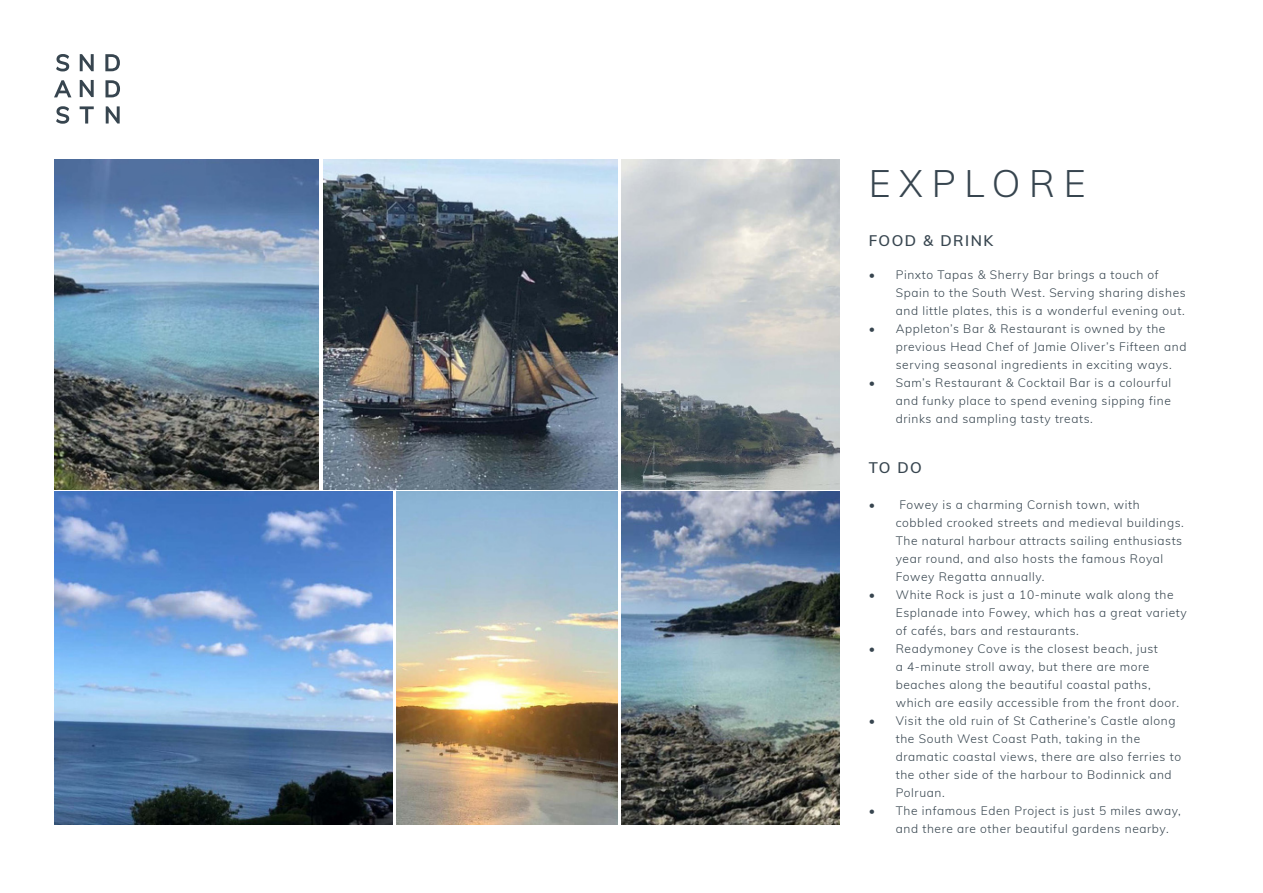
<style>
.page{position:relative;width:1263px;height:893px;background:#fff}
.page>*{position:absolute;margin:0;border:0;box-sizing:border-box;transform-origin:0 0}
.t1{font:300 37.5px "Muli";letter-spacing:.23em;color:#37454f}
.t2{font:600 15px "Muli";letter-spacing:.1em;color:#37454f}
.t3{font:300 12px/18px "Muli";letter-spacing:.05em;color:#37454f}
</style>
<div class="page">
<img style="left:323px;top:159px;width:294px;height:330px">
<img style="left:54px;top:492px;width:338px;height:333px">
<img style="left:54px;top:159px;width:265px;height:330px">
<img style="left:396px;top:492px;width:221px;height:333px">
<img style="left:621px;top:159px;width:219px;height:330px">
<img style="left:621px;top:492px;width:219px;height:333px">
<svg style="left:56px;top:54px;width:13px;height:17px"></svg>
<svg style="left:56px;top:106px;width:13px;height:18px"></svg>
<svg style="left:105px;top:54px;width:15px;height:17px"></svg>
<svg style="left:80px;top:54px;width:14px;height:17px"></svg>
<svg style="left:80px;top:80px;width:14px;height:17px"></svg>
<svg style="left:54px;top:80px;width:17px;height:17px"></svg>
<svg style="left:105px;top:80px;width:15px;height:17px"></svg>
<svg style="left:80px;top:106px;width:14px;height:18px"></svg>
<svg style="left:106px;top:106px;width:14px;height:18px"></svg>
<h1 class="t1" style="left:869px;top:156px;width:218px">EXPLORE</h1>
<p class="t2" style="left:869px;top:230px;width:126px">FOOD &amp; DRINK</p>
<p class="t3" style="left:896px;top:265px;width:291px;text-indent:-27px">• Pinxto Tapas &amp; Sherry Bar brings a touch of<br>Spain to the South West. Serving sharing dishes and little plates, this is a wonderful evening out.</p>
<p class="t3" style="left:896px;top:319px;width:292px;text-indent:-27px">• Appleton’s Bar &amp; Restaurant is owned by the previous Head Chef of Jamie Oliver’s Fifteen and serving seasonal ingredients in exciting ways.</p>
<p class="t3" style="left:896px;top:373px;width:277px;text-align:justify;text-indent:-27px">• Sam’s Restaurant &amp; Cocktail Bar is a colourful and funky place to spend evening sipping fine drinks and sampling tasty treats.</p>
<p class="t2" style="left:869px;top:457px;width:55px">TO DO</p>
<p class="t3" style="left:896px;top:495px;width:290px;text-indent:-27px">• Fowey is a charming Cornish town, with cobbled crooked streets and medieval buildings.<br>The natural harbour attracts sailing enthusiasts year round, and also hosts the famous Royal Fowey Regatta annually.</p>
<p class="t3" style="left:896px;top:585px;width:293px;text-indent:-27px">• White Rock is just a 10-minute walk along the<br>Esplanade into Fowey, which has a great variety of cafés, bars and restaurants.</p>
<p class="t3" style="left:896px;top:639px;width:285px;text-indent:-27px">• Readymoney Cove is the closest beach, just<br>a 4-minute stroll away, but there are more beaches along the beautiful coastal paths, which are easily accessible from the front door.</p>
<p class="t3" style="left:896px;top:711px;width:287px;text-indent:-27px">• Visit the old ruin of St Catherine’s Castle along the South West Coast Path, taking in the dramatic coastal views, there are also ferries to the other side of the harbour to Bodinnick and Polruan.</p>
<p class="t3" style="left:896px;top:801px;width:287px;text-indent:-27px">• The infamous Eden Project is just 5 miles away, and there are other beautiful gardens nearby.</p>
</div>
